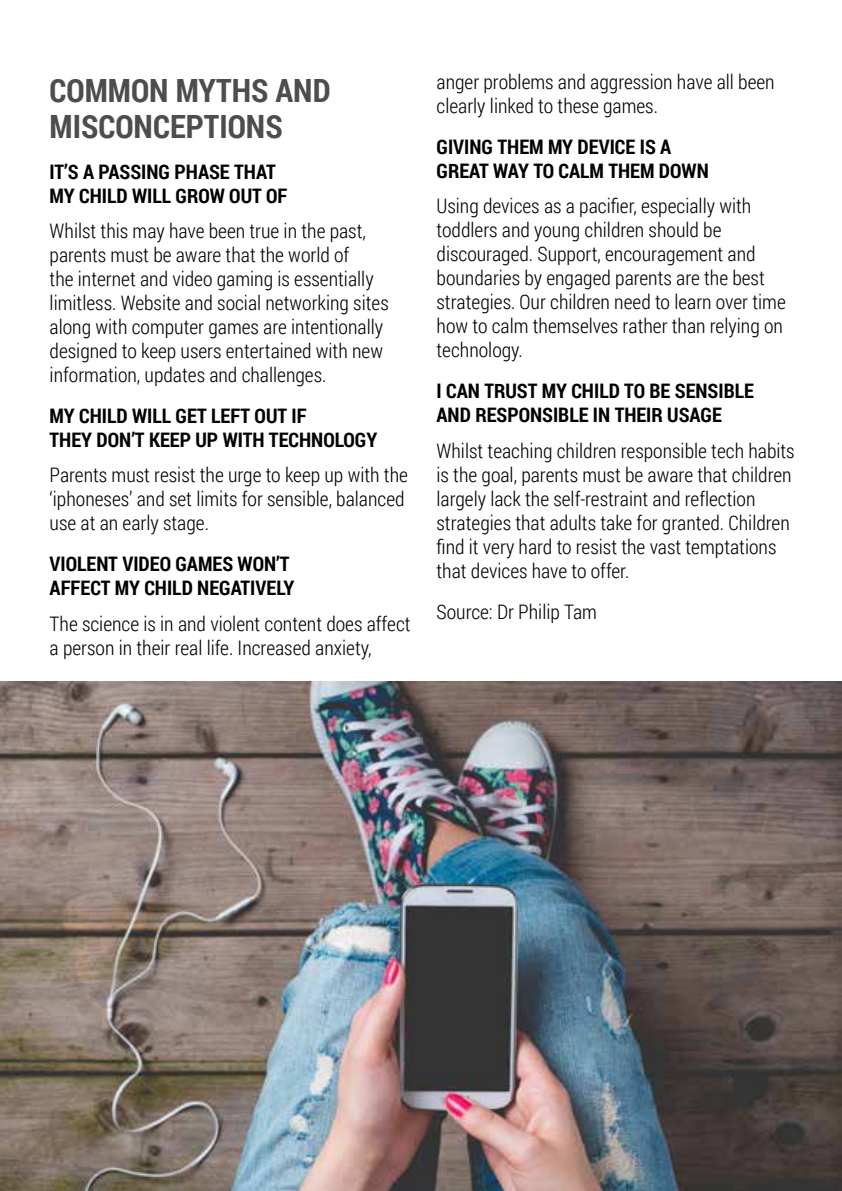
<style>
.page{position:relative;width:842px;height:1191px;background:#fff}
.page>*{position:absolute;margin:0;border:0;box-sizing:border-box;transform-origin:0 0}
.t1{font:700 32px/36px "Roboto Condensed";color:#4d4d4f}
.t2{font:300 20px/24px "Roboto Condensed";color:#000}
.t3{font:700 20px/24px "Roboto Condensed";color:#000}
</style>
<div class="page">
<img style="left:0;top:682px;width:842px;height:509px">
<h1 class="t1" style="left:50px;top:71px;width:283px">COMMON MYTHS AND<br>MISCONCEPTIONS</h1>
<p class="t3" style="left:50px;top:159px;width:239px">IT’S A PASSING PHASE THAT<br>MY CHILD WILL GROW OUT OF</p>
<p class="t2" style="left:50px;top:218px;width:341px">Whilst this may have been true in the past, parents must be aware that the world of<br>the internet and video gaming is essentially limitless. Website and social networking sites along with computer games are intentionally designed to keep users entertained with new information, updates and challenges.</p>
<p class="t3" style="left:50px;top:403px;width:329px">MY CHILD WILL GET LEFT OUT IF<br>THEY DON’T KEEP UP WITH TECHNOLOGY</p>
<p class="t2" style="left:50px;top:462px;width:360px">Parents must resist the urge to keep up with the ‘iphoneses’ and set limits for sensible, balanced use at an early stage.</p>
<p class="t3" style="left:50px;top:551px;width:246px">VIOLENT VIDEO GAMES WON’T<br>AFFECT MY CHILD NEGATIVELY</p>
<p class="t2" style="left:50px;top:611px;width:362px">The science is in and violent content does affect a person in their real life. Increased anxiety,</p>
<p class="t2" style="left:436px;top:69px;width:340px">anger problems and aggression have all been clearly linked to these games.</p>
<p class="t3" style="left:436px;top:134px;width:274px">GIVING THEM MY DEVICE IS A<br>GREAT WAY TO CALM THEM DOWN</p>
<p class="t2" style="left:436px;top:194px;width:351px">Using devices as a pacifier, especially with toddlers and young children should be discouraged. Support, encouragement and boundaries by engaged parents are the best strategies. Our children need to learn over time how to calm themselves rather than relying on technology.</p>
<p class="t3" style="left:436px;top:378px;width:319px">I CAN TRUST MY CHILD TO BE SENSIBLE<br>AND RESPONSIBLE IN THEIR USAGE</p>
<p class="t2" style="left:436px;top:438px;width:360px">Whilst teaching children responsible tech habits is the goal, parents must be aware that children largely lack the self-restraint and reflection strategies that adults take for granted. Children find it very hard to resist the vast temptations that devices have to offer.</p>
<p class="t2" style="left:436px;top:599px;width:162px">Source: Dr Philip Tam</p>
</div>
